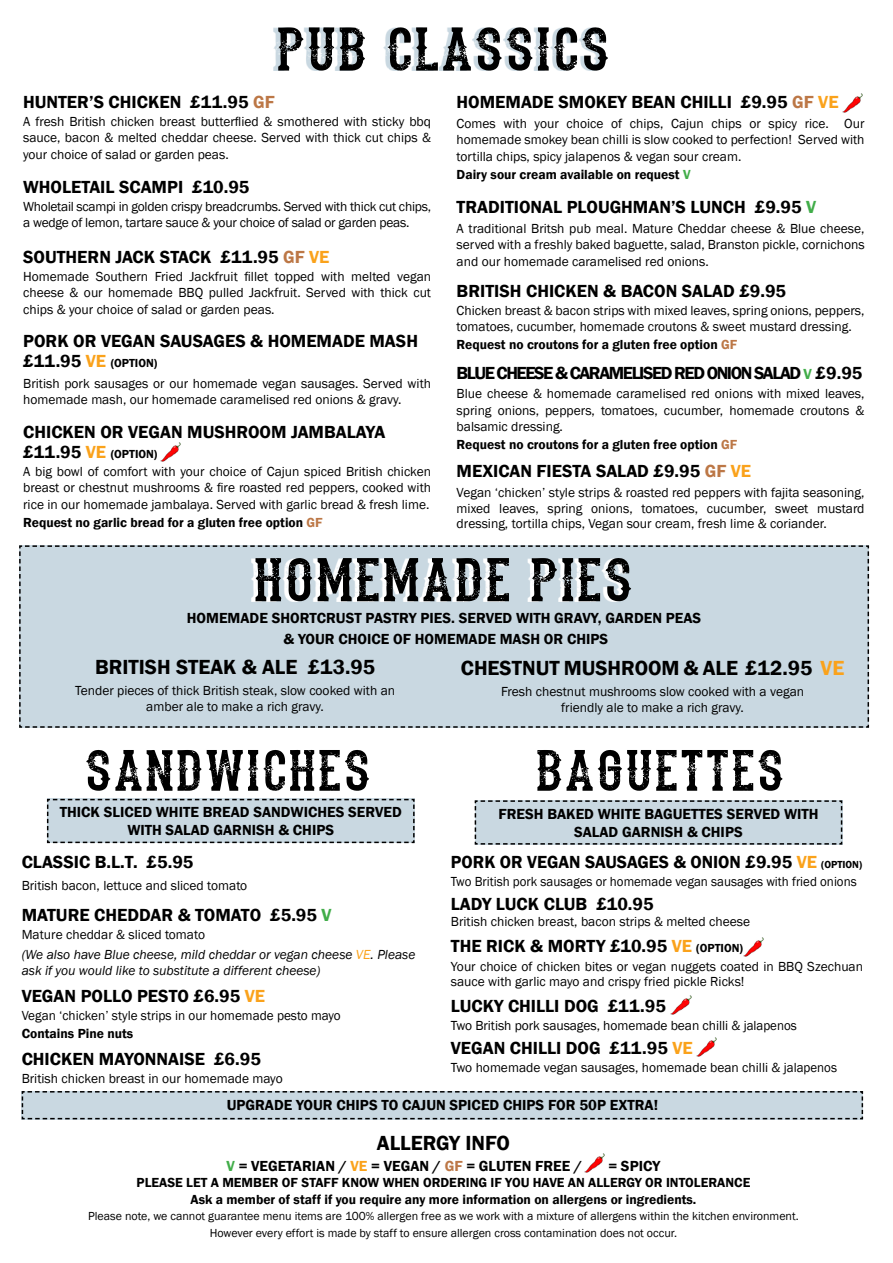
<style>
.page{position:relative;width:893px;height:1263px;background:#fff}
.page>*{position:absolute;margin:0;border:0;box-sizing:border-box;transform-origin:0 0}
.t1{font:43.2px "thedeadsaloon";letter-spacing:.07em;color:#000;scale:1.25 1}
.t2{font:40.8px "thedeadsaloon";letter-spacing:.07em;color:#000;scale:1.25 1}
.t3{font:600 21px "Franklin Gothic";color:#000}
.t4{font:600 18px "Franklin Gothic";color:#000}
.t5{font:600 15px/18px "Franklin Gothic";color:#000;text-align:center}
.t6{font:13.5px/16.2px "Franklin Gothic";color:#000;text-align:justify}
.t7{font:600 13.5px/16.2px "Franklin Gothic";color:#000;text-align:center}
.t8{font:italic 13.5px/19.5px "Franklin Gothic";color:#000}
.t9{font:13.5px/16.2px "Franklin Gothic";letter-spacing:-.02em;color:#000}
.t10{font:13.5px "Franklin Gothic";color:#000;scale:.96 1}
.t11{font:12px/16.5px "Franklin Gothic";color:#000;text-align:center}
.t12{font:600 12px "Franklin Gothic";color:#000}
.s1{color:#bc7746}
.s2{color:#faa21b}
.s3{font-size:18px}
.s4{font-size:18px;color:#faa21b}
.s5{color:#41ad49}
.s6{font-size:15px;color:#41ad49}
.s7{font-style:normal}
.s8{font-size:10.5px}
.s9{font-size:12px}
</style>
<div class="page">
<div style="left:19px;top:545px;width:851px;height:183px;background:#c9d8e1"></div>
<svg style="left:274px;top:27px;width:330px;height:44px"></svg>
<svg style="left:251px;top:558px;width:376px;height:43px;fill:#d0dde5"></svg>
<svg style="left:46px;top:798px;width:369px;height:46px;background:#c1cfd7"></svg>
<svg style="left:474px;top:800px;width:369px;height:45px;background:#c0ced7"></svg>
<svg style="left:21px;top:1091px;width:843px;height:29px;background:#bccad2"></svg>
<img style="left:161px;top:442px;width:20px;height:19px">
<img style="left:842px;top:94px;width:21px;height:19px">
<img style="left:743px;top:938px;width:20px;height:19px">
<img style="left:671px;top:996px;width:20px;height:19px">
<img style="left:696px;top:1037px;width:21px;height:19px">
<img style="left:585px;top:1154px;width:20px;height:19px">
<h1 class="t1" style="left:278px;top:24px;width:267px">PUB CLASSICS</h1>
<h3 class="t4" style="left:23px;top:91px;width:253px">HUNTER’S CHICKEN £11.95 <span class="s1">GF</span></h3>
<p class="t6" style="left:23px;top:114px;width:409px">A fresh British chicken breast butterflied &amp; smothered with sticky bbq sauce, bacon &amp; melted cheddar cheese. Served with thick cut chips &amp; your choice of salad or garden peas.</p>
<h3 class="t4" style="left:23px;top:176px;width:228px">WHOLETAIL SCAMPI £10.95</h3>
<p class="t9" style="left:23px;top:199px;width:409px">Wholetail scampi in golden crispy breadcrumbs. Served with thick cut chips, a wedge of lemon, tartare sauce &amp; your choice of salad or garden peas.</p>
<h3 class="t4" style="left:23px;top:245px;width:308px">SOUTHERN JACK STACK £11.95 <span class="s1">GF</span> <span class="s2">VE</span></h3>
<p class="t6" style="left:23px;top:268px;width:409px">Homemade Southern Fried Jackfruit fillet topped with melted vegan cheese &amp; our homemade BBQ pulled Jackfruit. Served with thick cut chips &amp; your choice of salad or garden peas.</p>
<h3 class="t4" style="left:23px;top:330px;width:396px">PORK OR VEGAN SAUSAGES &amp; HOMEMADE MASH</h3>
<p class="t12" style="left:23px;top:356px;width:136px"><span class="s3">£11.95</span> <span class="s4">VE</span> (OPTION)</p>
<p class="t6" style="left:23px;top:376px;width:409px">British pork sausages or our homemade vegan sausages. Served with homemade mash, our homemade caramelised red onions &amp; gravy.</p>
<h3 class="t4" style="left:23px;top:421px;width:364px">CHICKEN OR VEGAN MUSHROOM JAMBALAYA</h3>
<p class="t12" style="left:23px;top:447px;width:136px"><span class="s3">£11.95</span> <span class="s4">VE</span> (OPTION)</p>
<p class="t6" style="left:23px;top:464px;width:409px">A big bowl of comfort with your choice of Cajun spiced British chicken breast or chestnut mushrooms &amp; fire roasted red peppers, cooked with rice in our homemade jambalaya. Served with garlic bread &amp; fresh lime.</p>
<p class="t7" style="left:23px;top:514px;width:301px">Request no garlic bread for a gluten free option <span class="s1">GF</span></p>
<h3 class="t4" style="left:457px;top:91px;width:383px">HOMEMADE SMOKEY BEAN CHILLI £9.95 <span class="s1">GF</span> <span class="s2">VE</span></h3>
<p class="t6" style="left:457px;top:115px;width:409px">Comes with your choice of chips, Cajun chips or spicy rice. Our homemade smokey bean chilli is slow cooked to perfection! Served with tortilla chips, spicy jalapenos &amp; vegan sour cream.</p>
<p class="t7" style="left:457px;top:166px;width:235px">Dairy sour cream available on request <span class="s5">V</span></p>
<h3 class="t4" style="left:457px;top:196px;width:361px">TRADITIONAL PLOUGHMAN’S LUNCH £9.95 <span class="s5">V</span></h3>
<p class="t6" style="left:457px;top:220px;width:409px">A traditional Britsh pub meal. Mature Cheddar cheese &amp; Blue cheese, served with a freshly baked baguette, salad, Branston pickle, cornichons and our homemade caramelised red onions.</p>
<h3 class="t4" style="left:457px;top:280px;width:22px">British</h3>
<h3 class="t4" style="left:526px;top:280px;width:51px">Chicken</h3>
<h3 class="t4" style="left:603px;top:280px;width:42px">&amp; Bacon</h3>
<h3 class="t4" style="left:682px;top:280px;width:22px">Salad</h3>
<h3 class="t4" style="left:739px;top:280px;width:48px">£9.95</h3>
<p class="t6" style="left:457px;top:302px;width:409px">Chicken breast &amp; bacon strips with mixed leaves, spring onions, peppers, tomatoes, cucumber, homemade croutons &amp; sweet mustard dressing.</p>
<p class="t7" style="left:457px;top:336px;width:282px">Request no croutons for a gluten free option <span class="s1">GF</span></p>
<h3 class="t4" style="left:457px;top:362px;width:51px">Blue chee</h3>
<h3 class="t4" style="left:534px;top:362px;width:46px">se &amp; caramelised</h3>
<h3 class="t4" style="left:674px;top:362px;width:11px">red</h3>
<h3 class="t4" style="left:707px;top:362px;width:10px">onion</h3>
<h3 class="t4" style="left:754px;top:362px;width:20px">Salad</h3>
<h3 class="t4" style="left:803px;top:362px;width:60px"><span class="s6">V</span> £9.95</h3>
<p class="t6" style="left:457px;top:386px;width:409px">Blue cheese &amp; homemade caramelised red onions with mixed leaves, spring onions, peppers, tomatoes, cucumber, homemade croutons &amp; balsamic dressing.</p>
<p class="t7" style="left:457px;top:436px;width:282px">Request no croutons for a gluten free option <span class="s1">GF</span></p>
<h3 class="t4" style="left:457px;top:460px;width:47px">Mexican</h3>
<h3 class="t4" style="left:537px;top:460px;width:20px">Fiesta</h3>
<h3 class="t4" style="left:596px;top:460px;width:22px">Salad</h3>
<h3 class="t4" style="left:653px;top:460px;width:99px">£9.95 <span class="s1">GF</span> <span class="s2">VE</span></h3>
<p class="t6" style="left:457px;top:484px;width:409px">Vegan ‘chicken’ style strips &amp; roasted red peppers with fajita seasoning, mixed leaves, spring onions, tomatoes, cucumber, sweet mustard</p>
<p class="t6" style="left:457px;top:516px;width:372px">dressing, tortilla chips, Vegan sour cream, fresh lime &amp; coriander.</p>
<h1 class="t1" style="left:255px;top:555px;width:303px">HOMEMADE PIES</h1>
<p class="t5" style="left:187px;top:608px;width:516px;line-height:21px">HOMEMADE SHORTCRUST PASTRY PIES. SERVED WITH GRAVY, GARDEN PEAS &amp; YOUR CHOICE OF HOMEMADE MASH OR CHIPS</p>
<h3 class="t3" style="left:95px;top:654px;width:282px">BRITISH STEAK &amp; ALE £13.95</h3>
<p class="t6" style="left:75px;top:683px;width:321px;text-align:center">Tender pieces of thick British steak, slow cooked with an amber ale to make a rich gravy.</p>
<h3 class="t3" style="left:461px;top:655px;width:385px">CHESTNUT MUSHROOM &amp; ALE £12.95 <span class="s2">VE</span></h3>
<p class="t6" style="left:501px;top:683px;width:305px;text-align:center">Fresh chestnut mushrooms slow cooked with a vegan friendly ale to make a rich gravy.</p>
<h2 class="t2" style="left:86px;top:747px;width:229px">SANDWICHES</h2>
<h2 class="t2" style="left:537px;top:747px;width:199px">BAGUETTES</h2>
<p class="t5" style="left:60px;top:803px;width:343px">THICK SLICED WHITE BREAD SANDWICHES SERVED<br>WITH SALAD GARNISH &amp; CHIPS</p>
<p class="t5" style="left:498px;top:805px;width:322px">FRESH BAKED WHITE BAGUETTES SERVED WITH<br>SALAD GARNISH &amp; CHIPS</p>
<h3 class="t4" style="left:22px;top:851px;width:173px">CLASSIC B.L.T. £5.95</h3>
<p class="t6" style="left:22px;top:877px;width:227px">British bacon, lettuce and sliced tomato</p>
<h3 class="t4" style="left:22px;top:904px;width:311px">MATURE CHEDDAR &amp; TOMATO £5.95 <span class="s5">V</span></h3>
<p class="t8" style="left:22px;top:925px;width:395px"><span class="s7">Mature cheddar &amp; sliced tomato<br></span>(We also have Blue cheese, mild cheddar or vegan cheese <span class="s2">VE</span>. Please</p>
<p class="t8" style="left:22px;top:961px;width:300px">ask if you would like to substitute a different cheese)</p>
<h3 class="t4" style="left:22px;top:985px;width:245px">VEGAN POLLO PESTO £6.95 <span class="s2">VE</span></h3>
<p class="t6" style="left:22px;top:1008px;width:321px">Vegan ‘chicken’ style strips in our homemade pesto mayo</p>
<p class="t7" style="left:22px;top:1025px;width:113px">Contains Pine nuts</p>
<h3 class="t4" style="left:22px;top:1048px;width:241px">CHICKEN MAYONNAISE £6.95</h3>
<p class="t6" style="left:22px;top:1071px;width:263px">British chicken breast in our homemade mayo</p>
<h3 class="t4" style="left:451px;top:851px;width:413px">PORK OR VEGAN SAUSAGES &amp; ONION £9.95 <span class="s2">VE</span> <span class="s8">(OPTION)</span></h3>
<p class="t10" style="left:451px;top:873px;width:424px">Two British pork sausages or homemade vegan sausages with fried onions</p>
<h3 class="t4" style="left:451px;top:893px;width:204px">LADY LUCK CLUB £10.95</h3>
<p class="t6" style="left:451px;top:914px;width:301px">British chicken breast, bacon strips &amp; melted cheese</p>
<h3 class="t4" style="left:451px;top:934px;width:294px">THE RICK &amp; MORTY £10.95 <span class="s2">VE</span> <span class="s9">(OPTION)</span></h3>
<p class="t6" style="left:451px;top:959px;width:414px;line-height:15px">Your choice of chicken bites or vegan nuggets coated in BBQ Szechuan sauce with garlic mayo and crispy fried pickle Ricks!</p>
<h3 class="t4" style="left:451px;top:995px;width:217px">LUCKY CHILLI DOG £11.95</h3>
<p class="t6" style="left:451px;top:1018px;width:347px">Two British pork sausages, homemade bean chilli &amp; jalapenos</p>
<h3 class="t4" style="left:451px;top:1037px;width:243px">VEGAN CHILLI DOG £11.95 <span class="s2">VE</span></h3>
<p class="t6" style="left:451px;top:1060px;width:388px">Two homemade vegan sausages, homemade bean chilli &amp; jalapenos</p>
<p class="t5" style="left:227px;top:1097px;width:433px">UPGRADE YOUR CHIPS TO CAJUN SPICED CHIPS FOR 50P EXTRA!</p>
<h3 class="t3" style="left:377px;top:1130px;width:135px">ALLERGY INFO</h3>
<p class="t5" style="left:227px;top:1157px;width:357px"><span class="s5">V</span> = VEGETARIAN / <span class="s2">VE</span> = VEGAN / <span class="s1">GF</span> = GLUTEN FREE /</p>
<p class="t5" style="left:608px;top:1157px;width:53px">= SPICY</p>
<p class="t7" style="left:137px;top:1175px;width:615px">PLEASE LET A MEMBER OF STAFF KNOW WHEN ORDERING IF YOU HAVE AN ALLERGY OR INTOLERANCE<br>Ask a member of staff if you require any more information on allergens or ingredients.</p>
<p class="t11" style="left:88px;top:1208px;width:712px">Please note, we cannot guarantee menu items are 100% allergen free as we work with a mixture of allergens within the kitchen environment.<br>However every effort is made by staff to ensure allergen cross contamination does not occur.</p>
</div>
